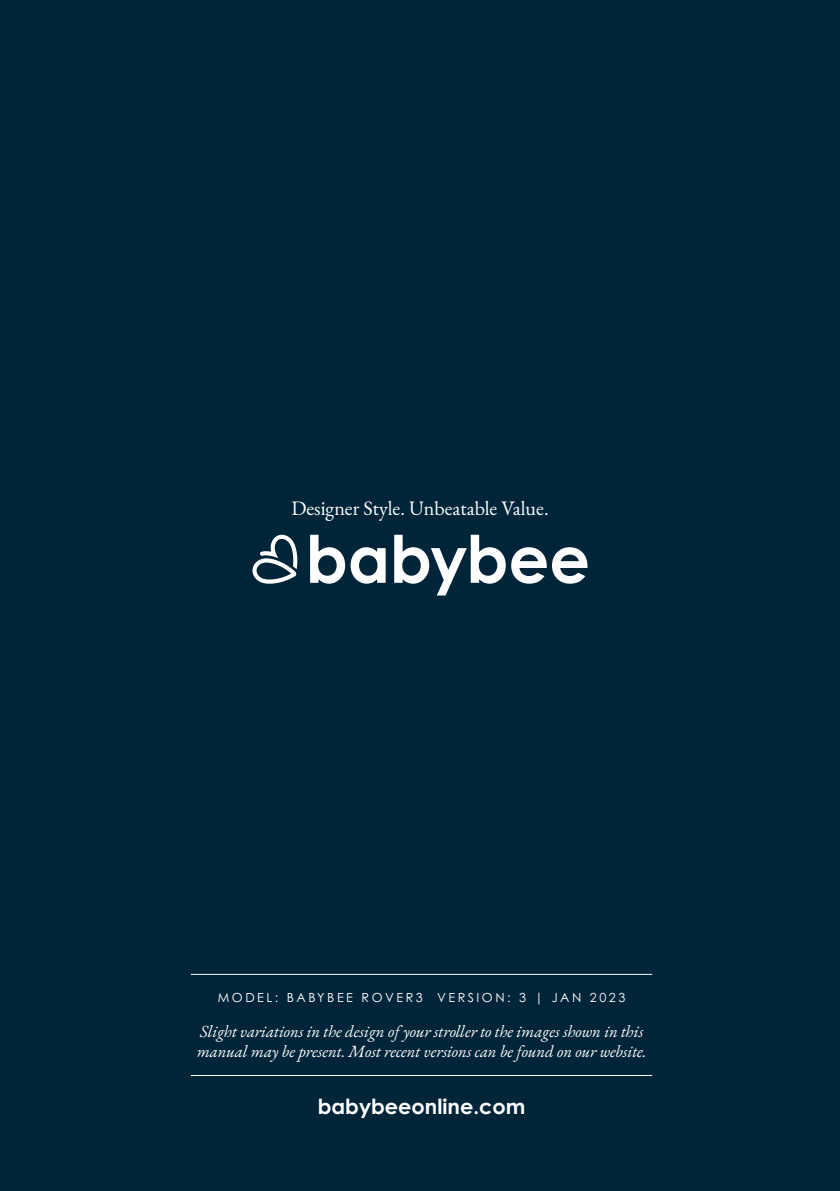
<style>
.page{position:relative;width:840px;height:1191px;background:#fff}
.page>*{position:absolute;margin:0;border:0;box-sizing:border-box;transform-origin:0 0}
.t1{font:700 20.8px "Century Gothic Pro";color:#fff}
.t2{font:20px "EB Garamond";color:#fff}
.t3{font:italic 16.6px/20px "EB Garamond";color:#fff}
.BODY_COPY_-_LEFT_ALIGNED{font:12.6px "Century Gothic Pro";letter-spacing:.2em;color:#fff}
</style>
<div class="page">
<div style="left:0;top:0;width:839px;height:1191px;background:#002539"></div>
<svg style="left:310px;top:535px;width:75px;height:48px"></svg>
<svg style="left:394px;top:535px;width:111px;height:60px"></svg>
<svg style="left:511px;top:547px;width:76px;height:36px"></svg>
<svg style="left:252px;top:535px;width:46px;height:49px"></svg>
<hr style="left:191px;top:974px;width:461px;height:1px;background:#fff">
<hr style="left:191px;top:1075px;width:461px;height:1px;background:#fff">
<p class="t2" style="left:291px;top:495px;width:258px">Designer Style. Unbeatable Value.</p>
<p class="BODY_COPY_-_LEFT_ALIGNED" style="left:218px;top:989px;width:206px">MODEL: BABYBEE ROVER3</p>
<p class="BODY_COPY_-_LEFT_ALIGNED" style="left:437px;top:989px;width:190px">VERSION: 3 | JAN 2023</p>
<p class="t3" style="left:196px;top:1021px;width:451px">Slight variations in the design of your stroller to the images shown in this manual may be present. Most recent versions can be found on our website.</p>
<p class="t1" style="left:317px;top:1093px;width:209px">babybeeonline.com</p>
</div>
